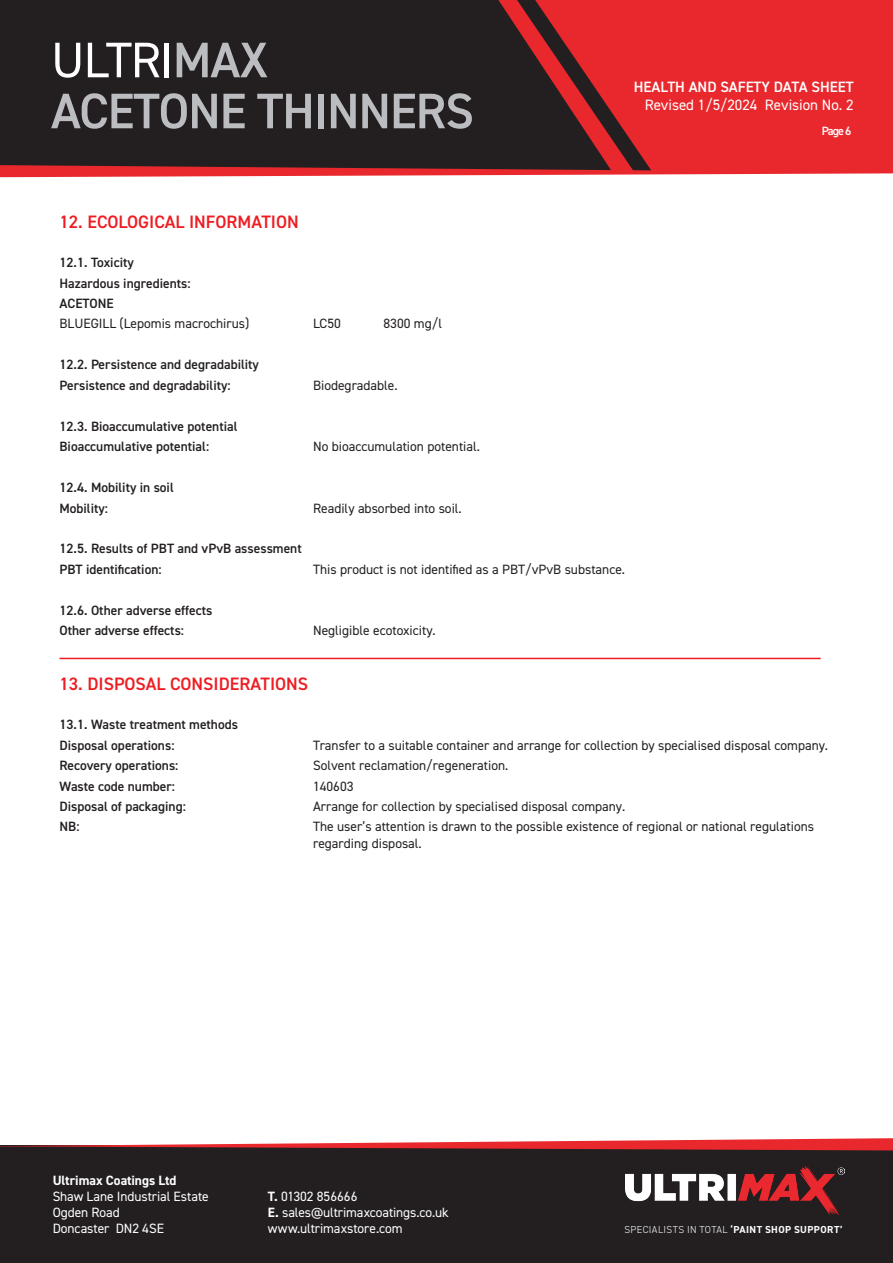
<style>
.page{position:relative;width:893px;height:1263px;background:#fff}
.page>*{position:absolute;margin:0;border:0;box-sizing:border-box;transform-origin:0 0}
.t1{font:600 50.1px/51px "DIN2014";letter-spacing:-.02em;color:#bcbdc0}
.t2{font:600 18px "DIN2014";color:#ee1d23}
.t3{font:15px "DIN2014";color:#fff}
.t4{font:600 15px "DIN2014";color:#fff}
.t5{font:13.5px/16.2px "DIN2014";color:#231f20}
.t6{font:600 13.5px "DIN2014";color:#231f20}
.t7{font:13.5px/16.2px "DIN2014";letter-spacing:-.005em;color:#fff}
.t8{font:700 13.5px "DIN2014";color:#fff}
.t9{font:600 12px "DIN2014";color:#fff}
.t10{font:300 10.2px "DIN2014";letter-spacing:.035em;color:#fff}
.s1{font-weight:400;color:#fff}
.s2{font-weight:700}
</style>
<div class="page">
<svg style="left:0;top:0;width:893px;height:177px;background:#712427"></svg>
<div style="left:0;top:1145px;width:893px;height:118px;background:#231f20"></div>
<svg style="left:0;top:1138px;width:893px;height:13px"></svg>
<img style="left:626px;top:1166px;width:219px;height:50px">
<hr style="left:60px;top:658px;width:761px;height:1px;background:#ee1d23">
<h1 class="t1" style="left:51px;top:33px;width:424px"><span class="s1">ULTRI</span>MAX<br>ACETONE THINNERS</h1>
<p class="t4" style="left:634px;top:77px;width:221px">HEALTH AND SAFETY DATA SHEET</p>
<p class="t3" style="left:645px;top:96px;width:210px">Revised 1/5/2024 Revision No. 2</p>
<p class="t9" style="left:822px;top:123px;width:31px">Page 6</p>
<p class="t2" style="left:60px;top:210px;width:241px">12. ECOLOGICAL INFORMATION</p>
<p class="t6" style="left:60px;top:253px;width:76px">12.1. Toxicity</p>
<p class="t6" style="left:60px;top:274px;width:133px">Hazardous ingredients:</p>
<p class="t6" style="left:60px;top:294px;width:56px">ACETONE</p>
<p class="t5" style="left:60px;top:315px;width:191px">BLUEGILL (Lepomis macrochirus)</p>
<p class="t5" style="left:313px;top:315px;width:29px">LC50</p>
<p class="t5" style="left:384px;top:315px;width:60px">8300 mg/l</p>
<p class="t6" style="left:60px;top:356px;width:201px">12.2. Persistence and degradability</p>
<p class="t6" style="left:60px;top:376px;width:173px">Persistence and degradability:</p>
<p class="t5" style="left:313px;top:377px;width:86px">Biodegradable.</p>
<p class="t6" style="left:60px;top:417px;width:179px">12.3. Bioaccumulative potential</p>
<p class="t6" style="left:60px;top:438px;width:151px">Bioaccumulative potential:</p>
<p class="t5" style="left:313px;top:438px;width:168px">No bioaccumulation potential.</p>
<p class="t6" style="left:60px;top:478px;width:116px">12.4. Mobility in soil</p>
<p class="t6" style="left:60px;top:499px;width:50px">Mobility:</p>
<p class="t5" style="left:313px;top:499px;width:150px">Readily absorbed into soil.</p>
<p class="t6" style="left:60px;top:540px;width:244px">12.5. Results of PBT and vPvB assessment</p>
<p class="t6" style="left:60px;top:560px;width:104px">PBT identification:</p>
<p class="t5" style="left:313px;top:561px;width:314px">This product is not identified as a PBT/vPvB substance.</p>
<p class="t6" style="left:60px;top:601px;width:154px">12.6. Other adverse effects</p>
<p class="t6" style="left:60px;top:622px;width:126px">Other adverse effects:</p>
<p class="t5" style="left:313px;top:622px;width:124px">Negligible ecotoxicity.</p>
<p class="t2" style="left:60px;top:672px;width:250px">13. DISPOSAL CONSIDERATIONS</p>
<p class="t6" style="left:60px;top:716px;width:180px">13.1. Waste treatment methods</p>
<p class="t6" style="left:60px;top:736px;width:116px">Disposal operations:</p>
<p class="t5" style="left:313px;top:737px;width:516px">Transfer to a suitable container and arrange for collection by specialised disposal company.</p>
<p class="t6" style="left:60px;top:756px;width:120px">Recovery operations:</p>
<p class="t5" style="left:313px;top:757px;width:197px">Solvent reclamation/regeneration.</p>
<p class="t6" style="left:60px;top:777px;width:117px">Waste code number:</p>
<p class="t5" style="left:313px;top:777px;width:42px">140603</p>
<p class="t6" style="left:60px;top:797px;width:128px">Disposal of packaging:</p>
<p class="t5" style="left:313px;top:798px;width:314px">Arrange for collection by specialised disposal company.</p>
<p class="t6" style="left:60px;top:818px;width:22px">NB:</p>
<p class="t5" style="left:313px;top:818px;width:503px">The user’s attention is drawn to the possible existence of regional or national regulations regarding disposal.</p>
<p class="t8" style="left:53px;top:1171px;width:125px">Ultrimax Coatings Ltd</p>
<p class="t7" style="left:53px;top:1188px;width:158px">Shaw Lane Industrial Estate<br>Ogden Road<br>Doncaster DN2 4SE</p>
<p class="t7" style="left:268px;top:1188px;width:182px"><span class="s2">T.</span> 01302 856666<br><span class="s2">E.</span> sales@ultrimaxcoatings.co.uk www.ultrimaxstore.com</p>
<p class="t10" style="left:624px;top:1224px;width:220px">SPECIALISTS IN TOTAL <span class="s2">‘PAINT SHOP SUPPORT’</span></p>
</div>
